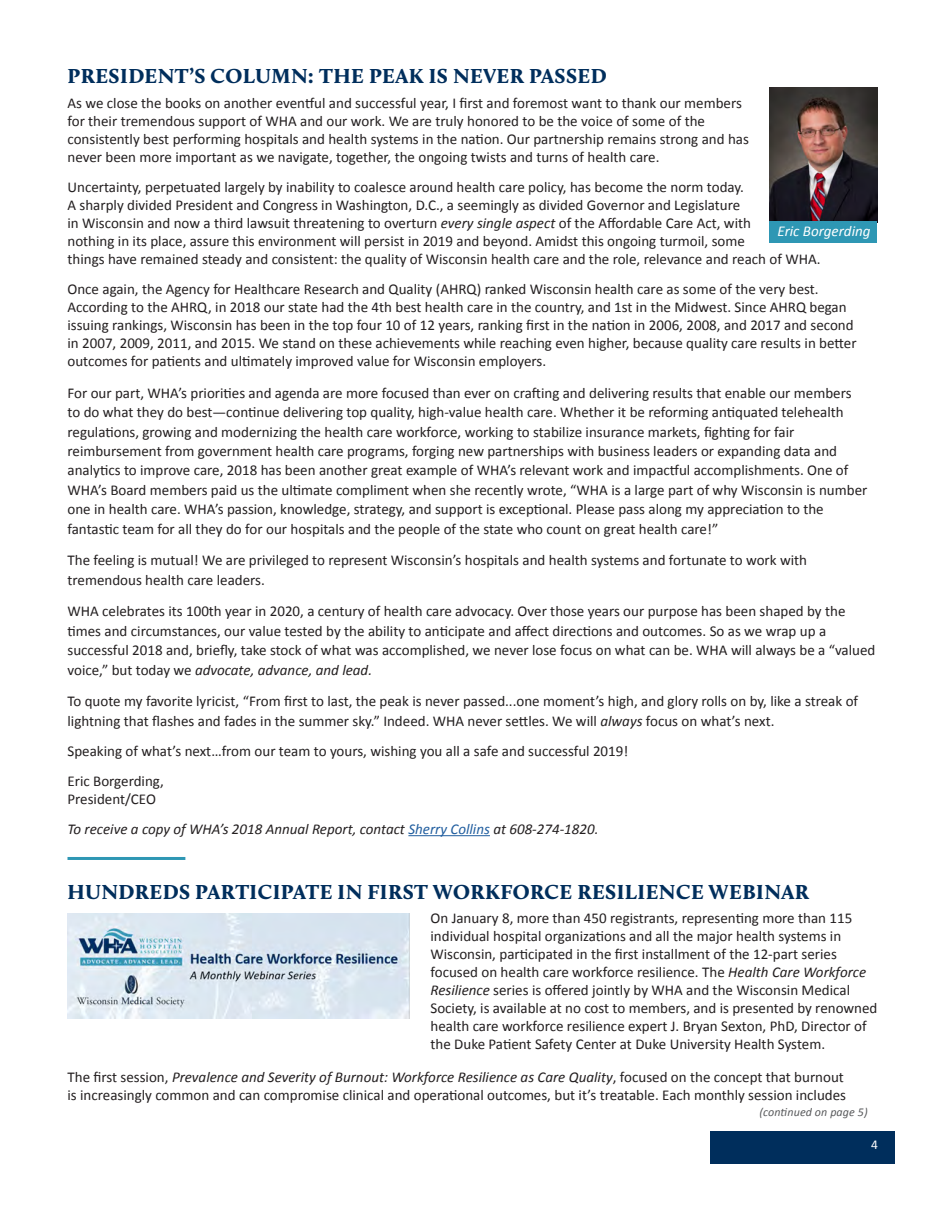
<style>
.page{position:relative;width:945px;height:1215px;background:#fff}
.page>*{position:absolute;margin:0;border:0;box-sizing:border-box;transform-origin:0 0}
.Headline{font:900 21px "Calluna";letter-spacing:.025em;color:#002e5c}
.Body_Copy{font:15px/18px "Calibri";color:#231f20}
.Body_Copy-2{font:italic 15px "Calibri";color:#231f20}
.Photo_Caption{font:italic 15px "Calibri";color:#fff}
.t1{font:13.5px "Calibri";color:#fff}
.Continued{font:italic 12px "Calibri";letter-spacing:.01em;color:#58595b}
.s1{font-style:italic}
.s2{font-family:"Calluna Sans"}
.s3{color:#215e9f}
</style>
<div class="page">
<div style="left:710px;top:1131px;width:184px;height:33px;background:#002e5c"></div>
<hr style="left:408px;top:835px;width:82px;height:1px;background:#215e9f">
<hr style="left:68px;top:857px;width:117px;height:3px;background:#2e97b4">
<img style="left:68px;top:913px;width:342px;height:106px">
<img style="left:770px;top:88px;width:108px;height:134px">
<div style="left:770px;top:222px;width:108px;height:21px;background:#2e97b4"></div>
<p class="Headline" style="left:68px;top:63px;width:541px">PRESIDENT’S COLUMN: THE PEAK IS NEVER PASSED</p>
<p class="Body_Copy" style="left:68px;top:93px;width:683px">As we close the books on another eventful and successful year, I first and foremost want to thank our members for their tremendous support of WHA and our work. We are truly honored to be the voice of some of the consistently best performing hospitals and health systems in the nation. Our partnership remains strong and has never been more important as we navigate, together, the ongoing twists and turns of health care.</p>
<p class="Body_Copy" style="left:68px;top:177px;width:755px">Uncertainty, perpetuated largely by inability to coalesce around health care policy, has become the norm today.<br>A sharply divided President and Congress in Washington, D.C., a seemingly as divided Governor and Legislature<br>in Wisconsin and now a third lawsuit threatening to overturn <span class="s1">every single aspect</span> of the Affordable Care Act, with<br>nothing in its place, assure this environment will persist in 2019 and beyond. Amidst this ongoing turmoil, some<br>things have remained steady and consistent: the quality of Wisconsin health care and the role, relevance and reach of WHA.</p>
<p class="Body_Copy" style="left:68px;top:279px;width:791px">Once again, the Agency for Healthcare Research and Quality (AHRQ) ranked Wisconsin health care as some of the very best.<br>According to the AHRQ, in 2018 our state had the 4th best health care in the country, and 1st in the Midwest. Since AHRQ began issuing rankings, Wisconsin has been in the top four 10 of 12 years, ranking first in the nation in 2006, 2008, and 2017 and second in 2007, 2009, 2011, and 2015. We stand on these achievements while reaching even higher, because quality care results in better outcomes for patients and ultimately improved value for Wisconsin employers.</p>
<p class="Body_Copy" style="left:68px;top:382px;width:801px;line-height:19.5px">For our part, WHA’s priorities and agenda are more focused than ever on crafting and delivering results that enable our members to do what they do best<span class="s2">—</span>continue delivering top quality, high-value health care. Whether it be reforming antiquated telehealth regulations, growing and modernizing the health care workforce, working to stabilize insurance markets, fighting for fair reimbursement from government health care programs, forging new partnerships with business leaders or expanding data and analytics to improve care, 2018 has been another great example of WHA’s relevant work and impactful accomplishments. One of WHA’s Board members paid us the ultimate compliment when she recently wrote, “WHA is a large part of why Wisconsin is number one in health care. WHA’s passion, knowledge, strategy, and support is exceptional. Please pass along my appreciation to the fantastic team for all they do for our hospitals and the people of the state who count on great health care!”</p>
<p class="Body_Copy" style="left:68px;top:550px;width:741px;line-height:19.5px">The feeling is mutual! We are privileged to represent Wisconsin’s hospitals and health systems and fortunate to work with tremendous health care leaders.</p>
<p class="Body_Copy" style="left:68px;top:601px;width:809px;line-height:19.5px">WHA celebrates its 100th year in 2020, a century of health care advocacy. Over those years our purpose has been shaped by the times and circumstances, our value tested by the ability to anticipate and affect directions and outcomes. So as we wrap up a successful 2018 and, briefly, take stock of what was accomplished, we never lose focus on what can be. WHA will always be a “valued voice,” but today we <span class="s1">advocate, advance, and lead.</span></p>
<p class="Body_Copy" style="left:68px;top:691px;width:792px;line-height:19.5px">To quote my favorite lyricist, “From first to last, the peak is never passed...one moment’s high, and glory rolls on by, like a streak of lightning that flashes and fades in the summer sky.” Indeed. WHA never settles. We will <span class="s1">always</span> focus on what’s next.</p>
<p class="Body_Copy" style="left:67px;top:741px;width:562px">Speaking of what’s next…from our team to yours, wishing you all a safe and successful 2019!</p>
<p class="Body_Copy" style="left:67px;top:771px;width:98px">Eric Borgerding,<br>President/CEO</p>
<p class="Body_Copy-2" style="left:67px;top:820px;width:532px">To receive a copy of WHA’s 2018 Annual Report, contact <span class="s3">Sherry Collins</span> at 608-274-1820.</p>
<p class="Photo_Caption" style="left:778px;top:221px;width:94px">Eric Borgerding</p>
<p class="Headline" style="left:68px;top:878px;width:743px">HUNDREDS PARTICIPATE IN FIRST WORKFORCE RESILIENCE WEBINAR</p>
<p class="Body_Copy" style="left:430px;top:909px;width:448px">On January 8, more than 450 registrants, representing more than 115 individual hospital organizations and all the major health systems in Wisconsin, participated in the first installment of the 12-part series focused on health care workforce resilience. The <span class="s1">Health Care Workforce Resilience</span> series is offered jointly by WHA and the Wisconsin Medical Society, is available at no cost to members, and is presented by renowned health care workforce resilience expert J. Bryan Sexton, PhD, Director of the Duke Patient Safety Center at Duke University Health System.</p>
<p class="Body_Copy" style="left:67px;top:1068px;width:780px">The first session, <span class="s1">Prevalence and Severity of Burnout: Workforce Resilience as Care Quality</span>, focused on the concept that burnout is increasingly common and can compromise clinical and operational outcomes, but it’s treatable. Each monthly session includes</p>
<p class="Continued" style="left:759px;top:1105px;width:110px">(continued on page 5)</p>
<p class="t1" style="left:871px;top:1136px;width:8px">4</p>
</div>
